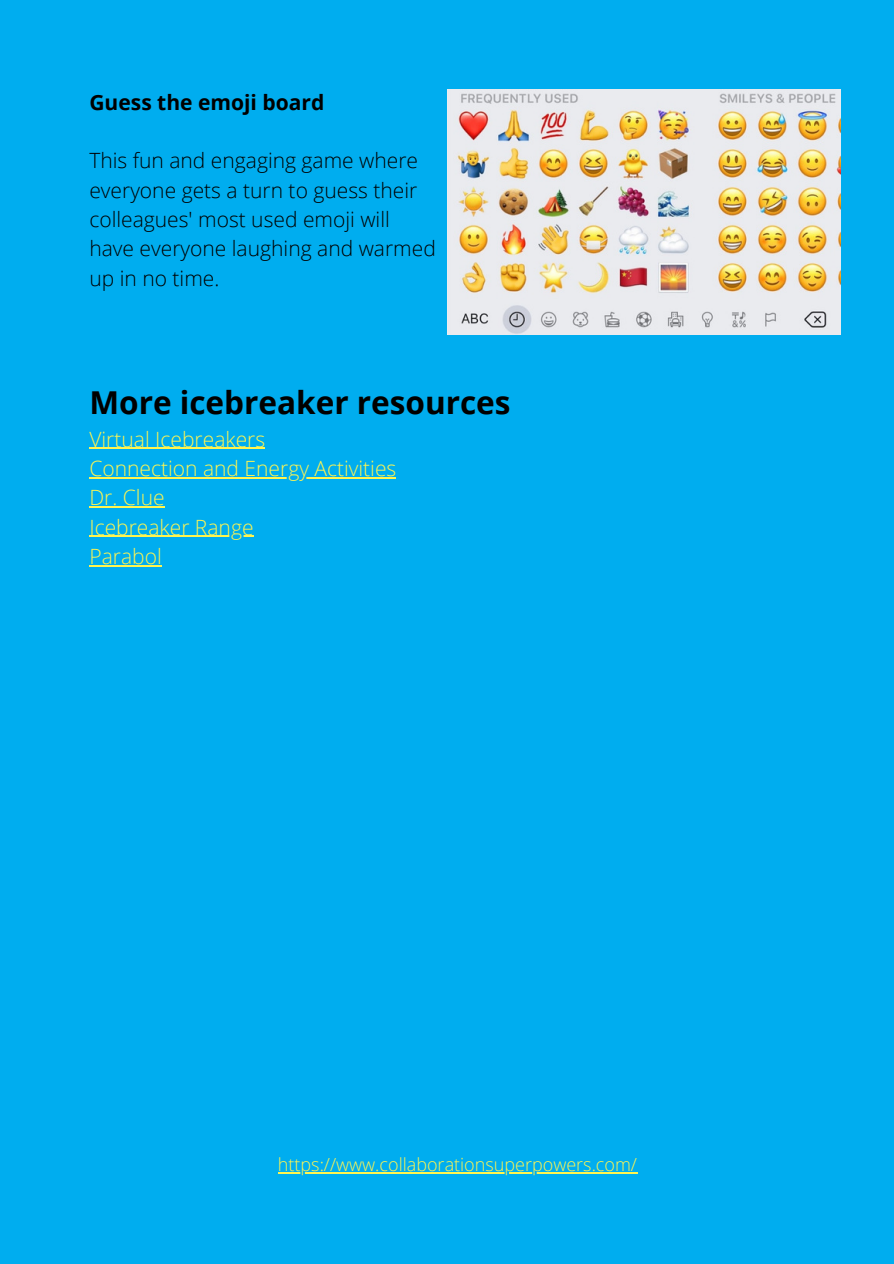
<style>
.page{position:relative;width:894px;height:1264px;background:#fff}
.page>*{position:absolute;margin:0;border:0;box-sizing:border-box;transform-origin:0 0}
.t1{font:700 31.5px "Open Sans";color:#000}
.t2{font:300 21px/29.2px "Open Sans";color:#000}
.t3{font:300 21px/29.2px "Open Sans";color:#fff550}
.t4{font:700 21px "Open Sans";color:#000}
.t5{font:300 18px "Open Sans";color:#fff550}
</style>
<div class="page">
<div style="left:0;top:0;width:893px;height:1263px;background:#00adef"></div>
<hr style="left:89px;top:448px;width:176px;height:1px;background:#fff550">
<hr style="left:89px;top:477px;width:307px;height:1px;background:#fff550">
<hr style="left:89px;top:506px;width:76px;height:1px;background:#fff550">
<hr style="left:89px;top:535px;width:164px;height:2px;background:#fff550">
<hr style="left:89px;top:565px;width:73px;height:1px;background:#fff550">
<img style="left:447px;top:89px;width:393px;height:246px">
<hr style="left:278px;top:1172px;width:359px;height:1px;background:#fff550">
<p class="t4" style="left:89px;top:87px;width:236px">Guess the emoji board</p>
<p class="t2" style="left:89px;top:146px;width:348px">This fun and engaging game where everyone gets a turn to guess their colleagues' most used emoji will have everyone laughing and warmed up in no time.</p>
<h1 class="t1" style="left:89px;top:380px;width:422px">More icebreaker resources</h1>
<p class="t3" style="left:89px;top:424px;width:308px">Virtual Icebreakers<br>Connection and Energy Activities<br>Dr. Clue<br>Icebreaker Range<br>Parabol</p>
<p class="t5" style="left:278px;top:1151px;width:360px">https://www.collaborationsuperpowers.com/</p>
</div>
